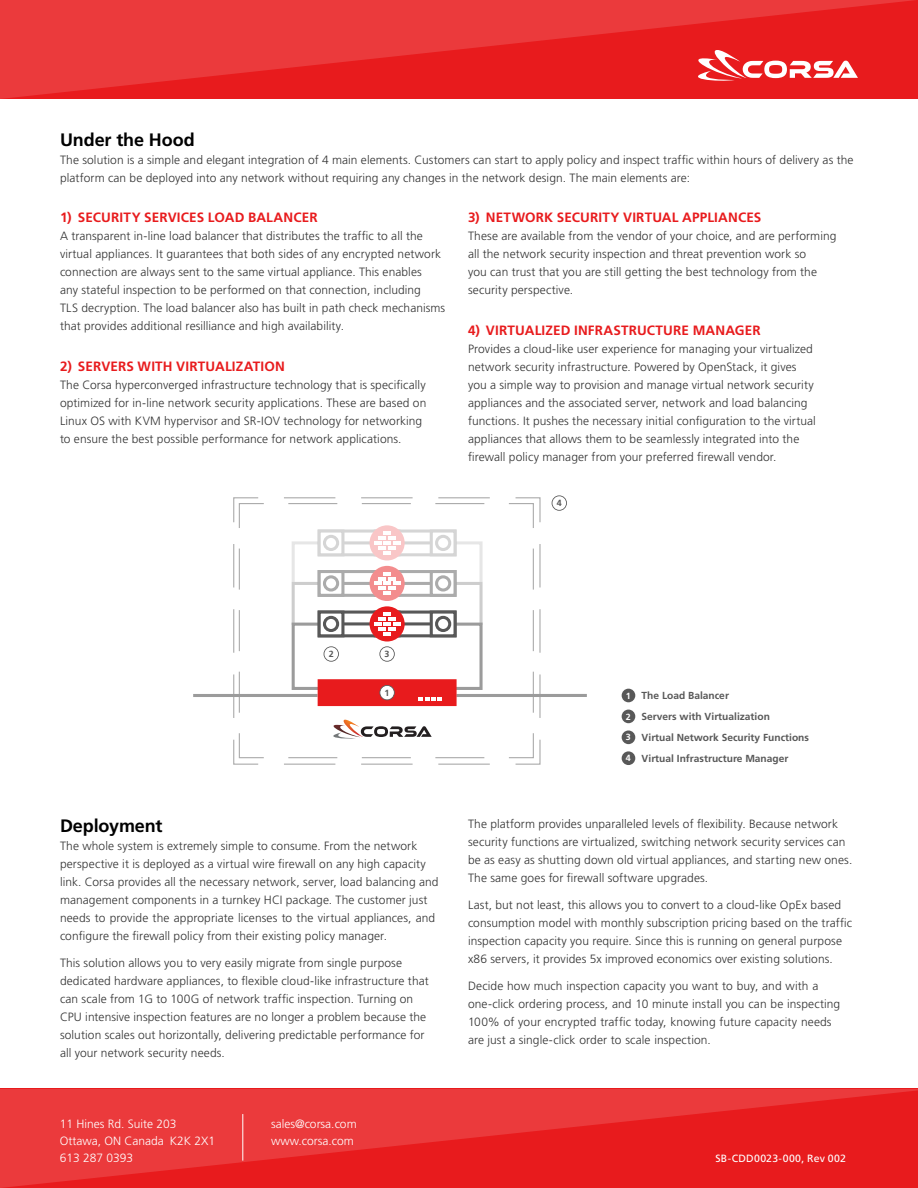
<style>
.page{position:relative;width:918px;height:1188px;background:#fff}
.page>*{position:absolute;margin:0;border:0;box-sizing:border-box;transform-origin:0 0}
.Head_Sub_1{font:700 18px "Frutiger LT Std";letter-spacing:-.005em;color:#000}
.Head_Sub_2{font:700 13.5px "Frutiger LT Std";letter-spacing:.01em;color:#e81b1d}
.Body_Brief{font:300 12px/18px "Frutiger LT Std";letter-spacing:.005em;color:#333}
.Address_block{font:300 12px/16.8px "Frutiger LT Std";color:#fff}
.t1{font:10.5px "Frutiger LT Std";letter-spacing:.025em;color:#fff}
.t2{font:700 10.2px/20.9px "Frutiger LT Std";color:#585858}
.t3{font:700 9px "Frutiger LT Std";color:#585858}
.s1{font-size:9px;color:#fff}
</style>
<div class="page">
<svg style="left:233px;top:733px;width:31px;height:32px"></svg>
<svg style="left:233px;top:497px;width:31px;height:221px"></svg>
<hr style="left:193px;top:694px;width:125px;height:3px;background:#9b9b9b">
<hr style="left:456px;top:694px;width:131px;height:3px;background:#9b9b9b">
<svg style="left:552px;top:495px;width:15px;height:16px"></svg>
<svg style="left:284px;top:497px;width:257px;height:268px"></svg>
<div style="left:622px;top:689px;width:13px;height:13px;background:#585858;border-radius:50%"></div>
<div style="left:622px;top:710px;width:13px;height:13px;background:#585858;border-radius:50%"></div>
<div style="left:622px;top:730px;width:13px;height:14px;background:#585858;border-radius:50%"></div>
<div style="left:622px;top:751px;width:13px;height:14px;background:#585858;border-radius:50%"></div>
<svg style="left:0;top:0;width:918px;height:99px;background:#e92b2d"></svg>
<svg style="left:0;top:1089px;width:918px;height:99px;background:#e92a2c"></svg>
<hr style="left:243px;top:1114px;width:1px;height:47px;background:#fff">
<svg style="left:698px;top:50px;width:160px;height:31px"></svg>
<p class="Head_Sub_1" style="left:60px;top:129px;width:136px">Under the Hood</p>
<p class="Body_Brief" style="left:60px;top:151px;width:795px">The solution is a simple and elegant integration of 4 main elements. Customers can start to apply policy and inspect traffic within hours of delivery as the platform can be deployed into any network without requiring any changes in the network design. The main elements are:</p>
<p class="Head_Sub_2" style="left:60px;top:209px;width:259px">1) SECURITY SERVICES LOAD BALANCER</p>
<p class="Body_Brief" style="left:60px;top:227px;width:387px">A transparent in-line load balancer that distributes the traffic to all the virtual appliances. It guarantees that both sides of any encrypted network connection are always sent to the same virtual appliance. This enables<br>any stateful inspection to be performed on that connection, including<br>TLS decryption. The load balancer also has built in path check mechanisms that provides additional resilliance and high availability.</p>
<p class="Head_Sub_2" style="left:60px;top:358px;width:226px">2) SERVERS WITH VIRTUALIZATION</p>
<p class="Body_Brief" style="left:60px;top:376px;width:368px">The Corsa hyperconverged infrastructure technology that is specifically optimized for in-line network security applications. These are based on Linux OS with KVM hypervisor and SR-IOV technology for networking to ensure the best possible performance for network applications.</p>
<p class="Head_Sub_2" style="left:468px;top:209px;width:295px">3) NETWORK SECURITY VIRTUAL APPLIANCES</p>
<p class="Body_Brief" style="left:468px;top:227px;width:370px">These are available from the vendor of your choice, and are performing all the network security inspection and threat prevention work so<br>you can trust that you are still getting the best technology from the security perspective.</p>
<p class="Head_Sub_2" style="left:468px;top:322px;width:294px">4) VIRTUALIZED INFRASTRUCTURE MANAGER</p>
<p class="Body_Brief" style="left:468px;top:340px;width:349px">Provides a cloud-like user experience for managing your virtualized network security infrastructure. Powered by OpenStack, it gives you a simple way to provision and manage virtual network security appliances and the associated server, network and load balancing functions. It pushes the necessary initial configuration to the virtual appliances that allows them to be seamlessly integrated into the firewall policy manager from your preferred firewall vendor.</p>
<p class="t3" style="left:557px;top:498px;width:6px">4</p>
<p class="t3" style="left:329px;top:649px;width:6px">2</p>
<p class="t3" style="left:385px;top:649px;width:6px">3</p>
<p class="t3" style="left:385px;top:687px;width:6px">1</p>
<p class="Head_Sub_1" style="left:60px;top:815px;width:104px">Deployment</p>
<p class="Body_Brief" style="left:60px;top:837px;width:380px">The whole system is extremely simple to consume. From the network perspective it is deployed as a virtual wire firewall on any high capacity link. Corsa provides all the necessary network, server, load balancing and management components in a turnkey HCI package. The customer just needs to provide the appropriate licenses to the virtual appliances, and configure the firewall policy from their existing policy manager.</p>
<p class="Body_Brief" style="left:60px;top:954px;width:370px">This solution allows you to very easily migrate from single purpose dedicated hardware appliances, to flexible cloud-like infrastructure that can scale from 1G to 100G of network traffic inspection. Turning on CPU intensive inspection features are no longer a problem because the solution scales out horizontally, delivering predictable performance for all your network security needs.</p>
<p class="Address_block" style="left:60px;top:1116px;width:118px">11 Hines Rd. Suite 203</p>
<p class="Address_block" style="left:60px;top:1133px;width:157px">Ottawa, ON Canada K2K 2X1<br>613 287 0393</p>
<p class="Address_block" style="left:271px;top:1116px;width:87px">sales@corsa.com www.corsa.com</p>
<p class="t2" style="left:626px;top:685px;width:185px"><span class="s1">1</span> The Load Balancer<br><span class="s1">2</span> Servers with Virtualization<br><span class="s1">3</span> Virtual Network Security Functions<br><span class="s1">4</span> Virtual Infrastructure Manager</p>
<p class="Body_Brief" style="left:468px;top:815px;width:386px">The platform provides unparalleled levels of flexibility. Because network security functions are virtualized, switching network security services can be as easy as shutting down old virtual appliances, and starting new ones.<br>The same goes for firewall software upgrades.</p>
<p class="Body_Brief" style="left:468px;top:896px;width:386px">Last, but not least, this allows you to convert to a cloud-like OpEx based consumption model with monthly subscription pricing based on the traffic inspection capacity you require. Since this is running on general purpose x86 servers, it provides 5x improved economics over existing solutions.</p>
<p class="Body_Brief" style="left:468px;top:977px;width:374px">Decide how much inspection capacity you want to buy, and with a one‑click ordering process, and 10 minute install you can be inspecting 100% of your encrypted traffic today, knowing future capacity needs are just a single-click order to scale inspection.</p>
<p class="t1" style="left:715px;top:1152px;width:132px">SB-CDD0023-000, Rev 002</p>
</div>
